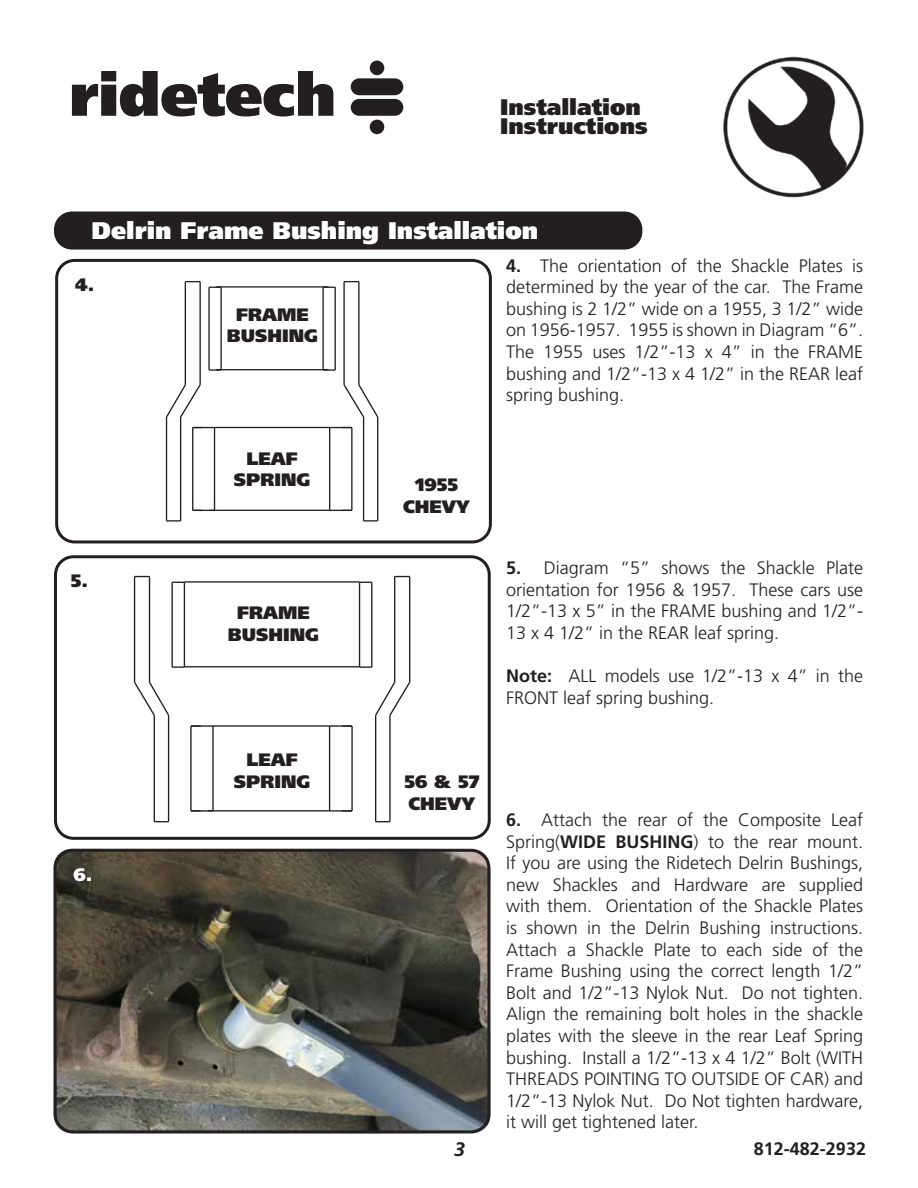
<style>
.page{position:relative;width:918px;height:1188px;background:#fff}
.page>*{position:absolute;margin:0;border:0;box-sizing:border-box;transform-origin:0 0}
.t1{font:900 24px "Frutiger LT Pro";color:#fff}
.t2{font:900 22.5px/19.5px "Frutiger LT Pro";color:#231f20}
.t3{font:italic 700 19.5px "Frutiger LT Pro";color:#231f20}
.t4{font:300 18px/21.6px "Frutiger LT Pro";color:#231f20;text-align:justify}
.t5{font:900 18px/21.6px "Frutiger LT Pro";color:#231f20;text-align:center}
.t6{font:700 18px "Frutiger LT Pro";color:#231f20}
.t7{font:900 18px "Frutiger LT Pro";color:#fff}
.s1{font-weight:700}
</style>
<div class="page">
<img style="left:723px;top:56px;width:141px;height:142px">
<svg style="left:72px;top:71px;width:261px;height:46px"></svg>
<div style="left:351px;top:78px;width:52px;height:17px;background:#231f20;border-radius:8px"></div>
<div style="left:351px;top:99px;width:52px;height:17px;background:#231f20;border-radius:8px"></div>
<div style="left:370px;top:61px;width:14px;height:14px;background:#231f20;border-radius:50%"></div>
<div style="left:370px;top:120px;width:14px;height:14px;background:#231f20;border-radius:50%"></div>
<div style="left:54px;top:212px;width:588px;height:38px;background:#231f20;border-radius:18px"></div>
<div style="left:54px;top:555px;width:437px;height:285px;border:3px solid #231f20;border-radius:18px"></div>
<div style="left:55px;top:259px;width:437px;height:284px;border:3px solid #231f20;border-radius:18px"></div>
<hr style="left:220px;top:287px;width:2px;height:83px;background:#231f20">
<hr style="left:216px;top:369px;width:112px;height:1px;background:#231f20">
<hr style="left:322px;top:287px;width:2px;height:83px;background:#231f20">
<hr style="left:216px;top:286px;width:112px;height:2px;background:#231f20">
<svg style="left:209px;top:369px;width:12px;height:2px"></svg>
<hr style="left:208px;top:287px;width:2px;height:83px;background:#231f20">
<svg style="left:323px;top:369px;width:12px;height:2px"></svg>
<hr style="left:335px;top:287px;width:1px;height:83px;background:#231f20">
<hr style="left:185px;top:282px;width:1px;height:103px;background:#231f20">
<hr style="left:166px;top:417px;width:1px;height:104px;background:#231f20">
<svg style="left:167px;top:520px;width:14px;height:2px"></svg>
<hr style="left:180px;top:417px;width:1px;height:104px;background:#231f20">
<svg style="left:185px;top:281px;width:15px;height:1px"></svg>
<hr style="left:199px;top:282px;width:2px;height:103px;background:#231f20">
<svg style="left:165px;top:383px;width:36px;height:36px"></svg>
<hr style="left:358px;top:282px;width:2px;height:103px;background:#231f20">
<hr style="left:377px;top:417px;width:1px;height:104px;background:#231f20">
<svg style="left:364px;top:520px;width:14px;height:2px"></svg>
<hr style="left:363px;top:417px;width:1px;height:104px;background:#231f20">
<svg style="left:344px;top:281px;width:15px;height:1px"></svg>
<hr style="left:343px;top:282px;width:2px;height:103px;background:#231f20">
<svg style="left:343px;top:383px;width:36px;height:36px"></svg>
<hr style="left:351px;top:428px;width:2px;height:82px;background:#231f20">
<hr style="left:192px;top:428px;width:1px;height:82px;background:#231f20">
<svg style="left:193px;top:427px;width:22px;height:1px"></svg>
<svg style="left:193px;top:510px;width:16px;height:1px"></svg>
<svg style="left:330px;top:427px;width:22px;height:1px"></svg>
<svg style="left:330px;top:510px;width:22px;height:1px"></svg>
<hr style="left:329px;top:428px;width:1px;height:82px;background:#231f20">
<hr style="left:214px;top:428px;width:1px;height:82px;background:#231f20">
<hr style="left:215px;top:427px;width:115px;height:1px;background:#231f20">
<hr style="left:209px;top:510px;width:121px;height:1px;background:#231f20">
<hr style="left:184px;top:582px;width:1px;height:85px;background:#231f20">
<hr style="left:184px;top:666px;width:176px;height:1px;background:#231f20">
<hr style="left:359px;top:582px;width:1px;height:85px;background:#231f20">
<hr style="left:184px;top:581px;width:176px;height:2px;background:#231f20">
<svg style="left:172px;top:666px;width:12px;height:2px"></svg>
<hr style="left:171px;top:582px;width:2px;height:85px;background:#231f20">
<svg style="left:360px;top:666px;width:12px;height:2px"></svg>
<hr style="left:371px;top:582px;width:1px;height:85px;background:#231f20">
<hr style="left:149px;top:577px;width:1px;height:105px;background:#231f20">
<hr style="left:168px;top:715px;width:1px;height:107px;background:#231f20">
<svg style="left:155px;top:821px;width:14px;height:1px"></svg>
<hr style="left:154px;top:715px;width:1px;height:107px;background:#231f20">
<svg style="left:135px;top:576px;width:15px;height:1px"></svg>
<hr style="left:134px;top:577px;width:1px;height:105px;background:#231f20">
<svg style="left:133px;top:680px;width:37px;height:37px"></svg>
<hr style="left:394px;top:577px;width:1px;height:105px;background:#231f20">
<hr style="left:375px;top:715px;width:1px;height:107px;background:#231f20">
<svg style="left:376px;top:821px;width:13px;height:1px"></svg>
<hr style="left:389px;top:715px;width:2px;height:107px;background:#231f20">
<svg style="left:395px;top:576px;width:15px;height:1px"></svg>
<hr style="left:409px;top:577px;width:1px;height:105px;background:#231f20">
<svg style="left:375px;top:680px;width:36px;height:37px"></svg>
<hr style="left:351px;top:726px;width:2px;height:85px;background:#231f20">
<hr style="left:190px;top:726px;width:2px;height:85px;background:#231f20">
<hr style="left:191px;top:725px;width:22px;height:2px;background:#231f20">
<hr style="left:191px;top:810px;width:22px;height:2px;background:#231f20">
<hr style="left:330px;top:725px;width:22px;height:2px;background:#231f20">
<hr style="left:330px;top:810px;width:22px;height:2px;background:#231f20">
<hr style="left:329px;top:726px;width:1px;height:85px;background:#231f20">
<hr style="left:212px;top:726px;width:2px;height:85px;background:#231f20">
<hr style="left:213px;top:725px;width:117px;height:2px;background:#231f20">
<hr style="left:208px;top:810px;width:122px;height:2px;background:#231f20">
<img style="left:54px;top:849px;width:436px;height:284px">
<div style="left:54px;top:849px;width:436px;height:284px;border:3px solid #231f20;border-radius:18px"></div>
<p class="t2" style="left:500px;top:97px;width:149px">Installation<br>Instructions</p>
<h1 class="t1" style="left:92px;top:215px;width:448px">Delrin Frame Bushing Installation</h1>
<p class="t4" style="left:506px;top:255px;width:359px"><span class="s1">4.</span> The orientation of the Shackle Plates is determined by the year of the car. The Frame bushing is 2 1/2” wide on a 1955, 3 1/2” wide on 1956-1957. 1955 is shown in Diagram “6”.<br>The 1955 uses 1/2”-13 x 4” in the FRAME bushing and 1/2”-13 x 4 1/2” in the REAR leaf spring bushing.</p>
<p class="t5" style="left:75px;top:274px;width:21px">4.</p>
<p class="t5" style="left:227px;top:303px;width:93px">FRAME<br>BUSHING</p>
<p class="t5" style="left:71px;top:570px;width:19px">5.</p>
<p class="t7" style="left:74px;top:863px;width:20px">6.</p>
<p class="t5" style="left:234px;top:448px;width:78px">LEAF<br>SPRING</p>
<p class="t5" style="left:228px;top:602px;width:93px">FRAME<br>BUSHING</p>
<p class="t5" style="left:234px;top:749px;width:78px">LEAF<br>SPRING</p>
<p class="t5" style="left:403px;top:474px;width:68px">1955<br>CHEVY</p>
<p class="t4" style="left:506px;top:557px;width:359px"><span class="s1">5.</span> Diagram “5” shows the Shackle Plate orientation for 1956 &amp; 1957. These cars use 1/2”-13 x 5” in the FRAME bushing and 1/2”- 13 x 4 1/2” in the REAR leaf spring.</p>
<p class="t4" style="left:506px;top:665px;width:358px"><span class="s1">Note:</span> ALL models use 1/2”-13 x 4” in the<br>FRONT leaf spring bushing.</p>
<p class="t5" style="left:404px;top:771px;width:76px;text-align:left">56 &amp; 57<br>CHEVY</p>
<p class="t4" style="left:506px;top:809px;width:359px"><span class="s1">6.</span> Attach the rear of the Composite Leaf Spring(<span class="s1">WIDE BUSHING</span>) to the rear mount.<br>If you are using the Ridetech Delrin Bushings, new Shackles and Hardware are supplied with them. Orientation of the Shackle Plates is shown in the Delrin Bushing instructions.<br>Attach a Shackle Plate to each side of the Frame Bushing using the correct length 1/2” Bolt and 1/2”-13 Nylok Nut. Do not tighten.<br>Align the remaining bolt holes in the shackle plates with the sleeve in the rear Leaf Spring bushing. Install a 1/2”-13 x 4 1/2” Bolt (WITH THREADS POINTING TO OUTSIDE OF CAR) and 1/2”-13 Nylok Nut. Do Not tighten hardware, it will get tightened later.</p>
<p class="t3" style="left:454px;top:1138px;width:12px">3</p>
<p class="t6" style="left:754px;top:1138px;width:114px">812-482-2932</p>
</div>
